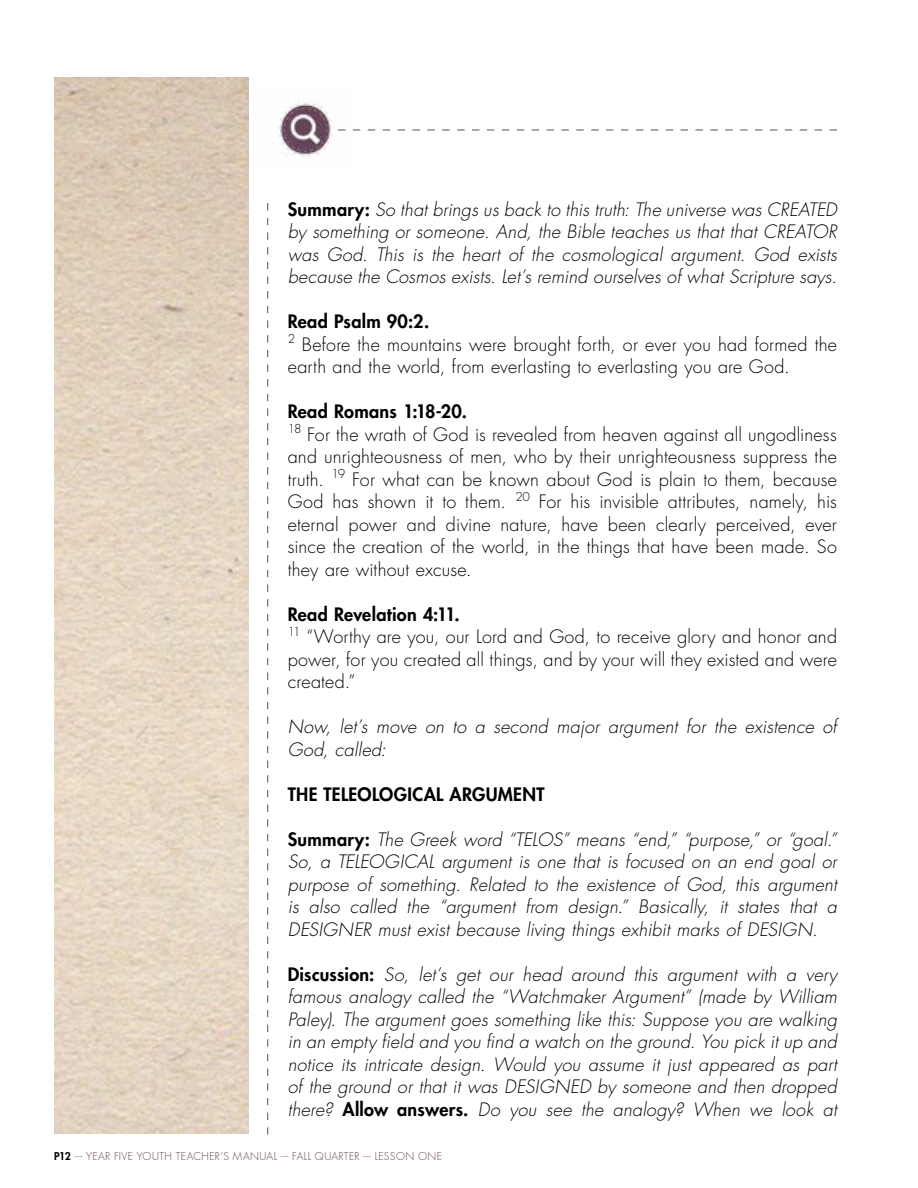
<style>
.page{position:relative;width:918px;height:1188px;background:#fff}
.page>*{position:absolute;margin:0;border:0;box-sizing:border-box;transform-origin:0 0}
.t1{font:italic 300 18px/22.5px "Futura Std";letter-spacing:.01em;color:#000;text-align:justify}
.t2{font:300 18px/22.5px "Futura Std";letter-spacing:.015em;color:#000}
.t3{font:800 18px "Futura Std";letter-spacing:.02em;color:#000}
.t4{font:300 10.5px "Futura Std";letter-spacing:.04em;color:#664559}
.s1{font-weight:800;font-style:normal}
.s2{font-weight:800}
.s3{font-weight:800;color:#000}
</style>
<div class="page">
<svg style="left:267px;top:203px;width:1px;height:932px"></svg>
<svg style="left:353px;top:130px;width:484px;height:1px"></svg>
<img style="left:279px;top:100px;width:67px;height:57px">
<p class="t1" style="left:288px;top:198px;width:551px"><span class="s1">Summary:</span> So that brings us back to this truth: The universe was CREATED by something or someone. And, the Bible teaches us that that CREATOR was God. This is the heart of the cosmological argument. God exists because the Cosmos exists. Let’s remind ourselves of what Scripture says.</p>
<p class="t2" style="left:288px;top:311px;width:551px"><span class="s2">Read Psalm 90:2.<br></span><sup>2</sup> Before the mountains were brought forth, or ever you had formed the earth and the world, from everlasting to everlasting you are God.</p>
<p class="t2" style="left:288px;top:401px;width:551px"><span class="s2">Read Romans 1:18-20.<br></span><sup>18</sup> For the wrath of God is revealed from heaven against all ungodliness and unrighteousness of men, who by their unrighteousness suppress the truth. <sup>19</sup> For what can be known about God is plain to them, because God has shown it to them. <sup>20</sup> For his invisible attributes, namely, his eternal power and divine nature, have been clearly perceived, ever since the creation of the world, in the things that have been made. So they are without excuse.</p>
<p class="t2" style="left:288px;top:603px;width:551px"><span class="s2">Read Revelation 4:11.<br></span><sup>11</sup> “Worthy are you, our Lord and God, to receive glory and honor and power, for you created all things, and by your will they existed and were created.”</p>
<p class="t1" style="left:288px;top:716px;width:551px">Now, let’s move on to a second major argument for the existence of<br>God, called:</p>
<p class="t3" style="left:288px;top:783px;width:258px">THE TELEOLOGICAL ARGUMENT</p>
<p class="t1" style="left:288px;top:828px;width:551px"><span class="s1">Summary:</span> The Greek word “TELOS” means “end,” “purpose,” or “goal.” So, a TELEOGICAL argument is one that is focused on an end goal or purpose of something. Related to the existence of God, this argument is also called the “argument from design.” Basically, it states that a DESIGNER must exist because living things exhibit marks of DESIGN.</p>
<p class="t1" style="left:288px;top:963px;width:551px"><span class="s1">Discussion:</span> So, let’s get our head around this argument with a very famous analogy called the “Watchmaker Argument” (made by William Paley). The argument goes something like this: Suppose you are walking in an empty field and you find a watch on the ground. You pick it up and notice its intricate design. Would you assume it just appeared as part of the ground or that it was DESIGNED by someone and then dropped there? <span class="s1">Allow answers.</span> Do you see the analogy? When we look at</p>
<p class="t4" style="left:54px;top:1150px;width:390px"><span class="s3">P12</span> --- YEAR FIVE YOUTH TEACHER’S MANUAL --- FALL QUARTER --- LESSON ONE</p>
</div>
